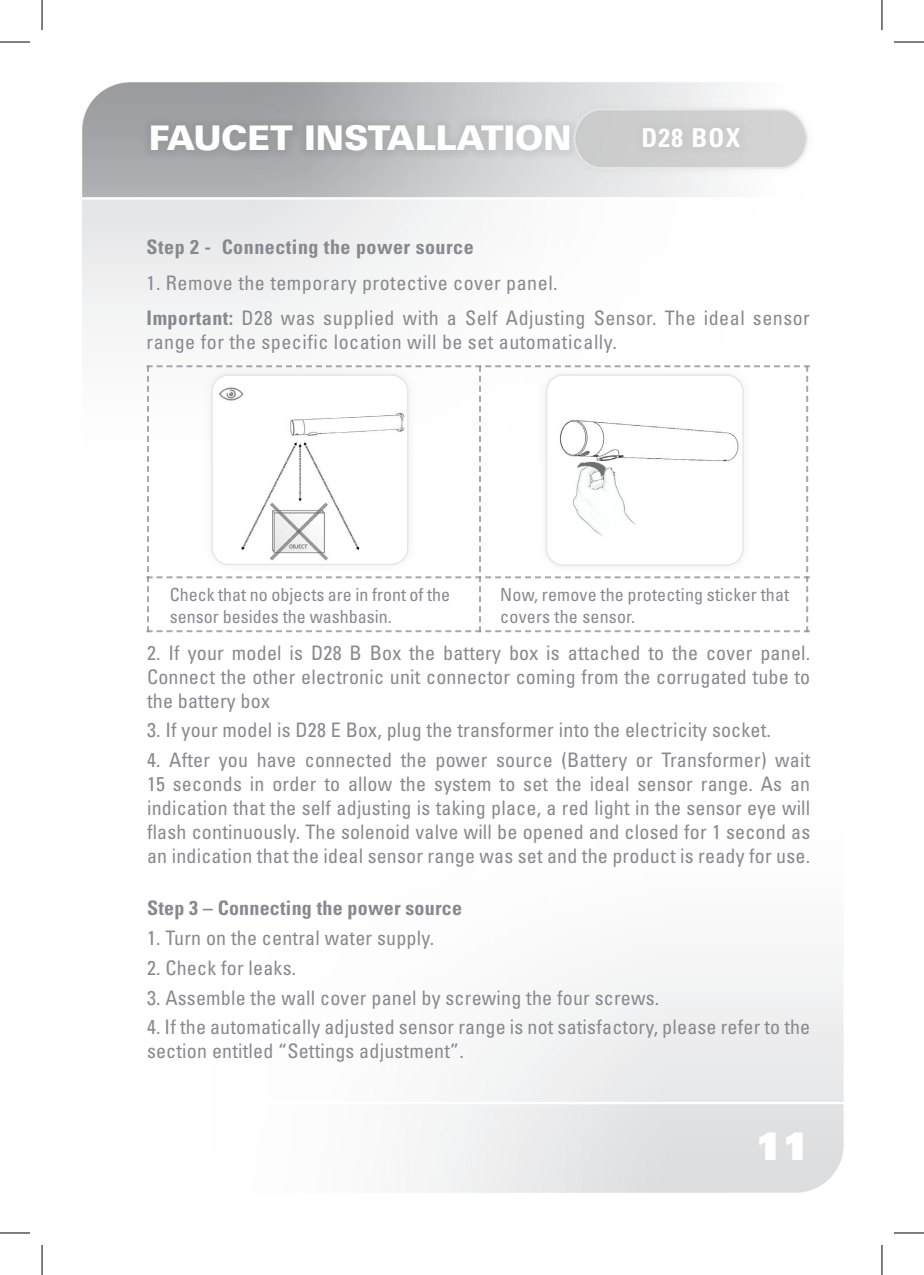
<style>
.page{position:relative;width:924px;height:1275px;background:#fff}
.page>*{position:absolute;margin:0;border:0;box-sizing:border-box;transform-origin:0 0}
.t1{font:900 38px "Univers";color:#fff}
.t2{font:900 34px "Univers";color:#fff}
.t3{font:700 condensed 26px "Univers";letter-spacing:.05em;color:#fff}
.t4{font:condensed 20px/24px "Univers";letter-spacing:.01em;color:#898891;text-align:justify}
.t5{font:700 condensed 20px "Univers";letter-spacing:.015em;color:#898891}
.t6{font:condensed 18px/21.6px "Univers";color:#898891}
.s1{font-weight:700}
</style>
<div class="page">
<div style="left:141px;top:115px;width:438px;height:46px;background:#231f20;opacity:.08"></div>
<div style="left:562px;top:97px;width:256px;height:83px;background:#231f20;opacity:.07"></div>
<svg style="left:572px;top:107px;width:236px;height:63px;background:#d5d5d5"></svg>
<div style="left:632px;top:118px;width:118px;height:40px;background:#ccc"></div>
<svg style="left:146px;top:365px;width:663px;height:267px"></svg>
<hr style="left:0;top:42px;width:30px;height:1px;background:#000">
<hr style="left:893px;top:42px;width:30px;height:1px;background:#000">
<hr style="left:0;top:1232px;width:30px;height:1px;background:#000">
<hr style="left:893px;top:1232px;width:30px;height:1px;background:#000">
<hr style="left:42px;top:0;width:1px;height:30px;background:#000">
<hr style="left:42px;top:1245px;width:1px;height:30px;background:#000">
<hr style="left:881px;top:0;width:1px;height:30px;background:#000">
<hr style="left:881px;top:1245px;width:1px;height:30px;background:#000">
<p class="t2" style="left:149px;top:117px;width:424px">FAUCET INSTALLATION</p>
<p class="t3" style="left:641px;top:122px;width:100px">D28 BOX</p>
<p class="t5" style="left:146px;top:235px;width:328px">Step 2 - Connecting the power source</p>
<p class="t4" style="left:146px;top:270px;width:412px">1. Remove the temporary protective cover panel.</p>
<p class="t4" style="left:146px;top:305px;width:664px"><span class="s1">Important:</span> D28 was supplied with a Self Adjusting Sensor. The ideal sensor range for the specific location will be set automatically.</p>
<p class="t6" style="left:170px;top:584px;width:282px">Check that no objects are in front of the sensor besides the washbasin.</p>
<p class="t6" style="left:500px;top:584px;width:290px">Now, remove the protecting sticker that covers the sensor.</p>
<p class="t4" style="left:147px;top:640px;width:664px">2. If your model is D28 B Box the battery box is attached to the cover panel.<br>Connect the other electronic unit connector coming from the corrugated tube to the battery box</p>
<p class="t4" style="left:147px;top:718px;width:625px">3. If your model is D28 E Box, plug the transformer into the electricity socket.</p>
<p class="t4" style="left:147px;top:747px;width:664px">4. After you have connected the power source (Battery or Transformer) wait 15 seconds in order to allow the system to set the ideal sensor range. As an indication that the self adjusting is taking place, a red light in the sensor eye will flash continuously. The solenoid valve will be opened and closed for 1 second as an indication that the ideal sensor range was set and the product is ready for use.</p>
<p class="t5" style="left:147px;top:896px;width:316px">Step 3 – Connecting the power source</p>
<p class="t4" style="left:147px;top:925px;width:288px">1. Turn on the central water supply.</p>
<p class="t4" style="left:147px;top:955px;width:151px">2. Check for leaks.</p>
<p class="t4" style="left:147px;top:985px;width:513px">3. Assemble the wall cover panel by screwing the four screws.</p>
<p class="t4" style="left:147px;top:1014px;width:664px">4. If the automatically adjusted sensor range is not satisfactory, please refer to the section entitled “Settings adjustment”.</p>
<h1 class="t1" style="left:756px;top:1121px;width:55px">11</h1>
</div>
